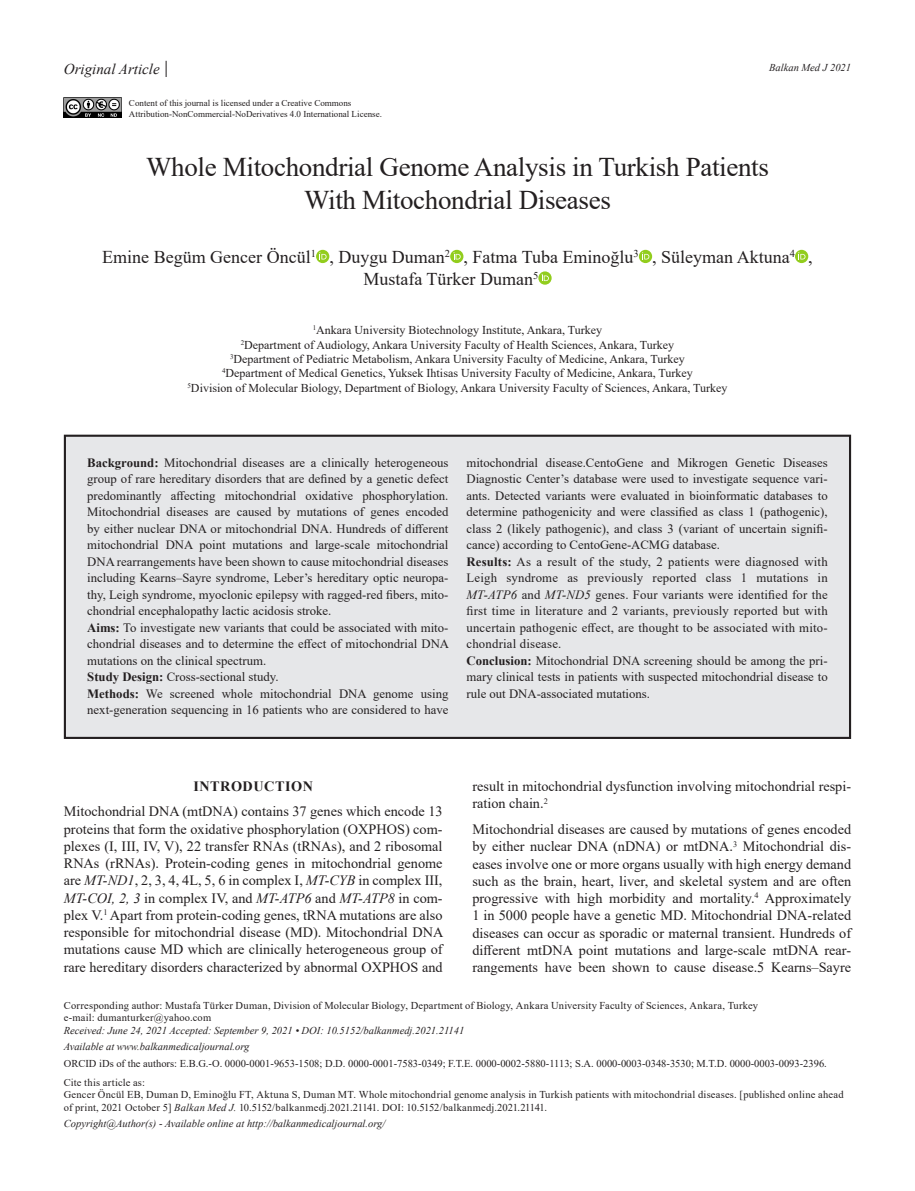
<style>
.page{position:relative;width:915px;height:1191px;background:#fff}
.page>*{position:absolute;margin:0;border:0;box-sizing:border-box;transform-origin:0 0}
.t1{font:27px/32.4px "Times New Roman";letter-spacing:-.015em;color:#231f20;text-align:center}
.t2{font:18px/21.6px "Times New Roman";color:#231f20}
.t3{font:italic 15px "Times New Roman";color:#231f20}
.t4{font:14.25px/17.2px "Times New Roman";color:#231f20;text-align:justify}
.t5{font:700 14.25px "Times New Roman";letter-spacing:.035em;color:#231f20}
.t6{font:12.75px/16.5px "Times New Roman";color:#231f20}
.t7{font:12px/14.4px "Times New Roman";color:#231f20;text-align:center}
.t8{font:10.5px/12.6px "Times New Roman";letter-spacing:.015em;color:#231f20}
.t9{font:italic 10.5px/16.6px "Times New Roman";color:#231f20}
.t10{font:9px/10.8px "Times New Roman";color:#231f20}
.s1{font-weight:700}
.s2{font-style:italic}
</style>
<div class="page">
<img style="left:64px;top:98px;width:58px;height:20px">
<div style="left:65px;top:436px;width:784px;height:302px;background:#e6e7e9"></div>
<div style="left:64px;top:434px;width:786px;height:305px;border:2px solid #231f20"></div>
<svg style="left:166px;top:61px;width:1px;height:16px"></svg>
<svg style="left:316px;top:250px;width:13px;height:13px"></svg>
<svg style="left:319px;top:252px;width:7px;height:7px"></svg>
<svg style="left:450px;top:250px;width:13px;height:13px"></svg>
<svg style="left:453px;top:252px;width:7px;height:7px"></svg>
<svg style="left:638px;top:250px;width:14px;height:13px"></svg>
<svg style="left:642px;top:252px;width:7px;height:7px"></svg>
<svg style="left:794px;top:250px;width:14px;height:13px"></svg>
<svg style="left:798px;top:252px;width:7px;height:7px"></svg>
<svg style="left:538px;top:271px;width:13px;height:14px"></svg>
<svg style="left:541px;top:274px;width:7px;height:7px"></svg>
<p class="t3" style="left:64px;top:59px;width:97px">Original Article</p>
<p class="t10" style="left:129px;top:97px;width:254px">Content of this journal is licensed under a Creative Commons<br>Attribution-NonCommercial-NoDerivatives 4.0 International License.</p>
<p class="t9" style="left:768px;top:59px;width:83px">Balkan Med J 2021</p>
<h1 class="t1" style="left:146px;top:150px;width:624px">Whole Mitochondrial Genome Analysis in Turkish Patients<br>With Mitochondrial Diseases</h1>
<h2 class="t2" style="left:363px;top:246px;width:451px;text-indent:-261px">Emine Begüm Gencer Öncül<sup>1</sup> , Duygu Duman<sup>2</sup> , Fatma Tuba Eminoğlu<sup>3</sup> , Süleyman Aktuna<sup>4</sup> ,<br>Mustafa Türker Duman<sup>5</sup></h2>
<p class="t7" style="left:187px;top:322px;width:541px"><sup>1</sup>Ankara University Biotechnology Institute, Ankara, Turkey<br><sup>2</sup>Department of Audiology, Ankara University Faculty of Health Sciences, Ankara, Turkey<br><sup>3</sup>Department of Pediatric Metabolism, Ankara University Faculty of Medicine, Ankara, Turkey<br><sup>4</sup>Department of Medical Genetics, Yuksek Ihtisas University Faculty of Medicine, Ankara, Turkey<br><sup>5</sup>Division of Molecular Biology, Department of Biology, Ankara University Faculty of Sciences, Ankara, Turkey</p>
<p class="t6" style="left:87px;top:454px;width:363px"><span class="s1">Background:</span> Mitochondrial diseases are a clinically heterogeneous group of rare hereditary disorders that are defined by a genetic defect predominantly affecting mitochondrial oxidative phosphorylation.<br>Mitochondrial diseases are caused by mutations of genes encoded by either nuclear DNA or mitochondrial DNA. Hundreds of different mitochondrial DNA point mutations and large-scale mitochondrial DNA rearrangements have been shown to cause mitochondrial diseases including Kearns–Sayre syndrome, Leber’s hereditary optic neuropa&shy;thy, Leigh syndrome, myoclonic epilepsy with ragged-red fibers, mito&shy;chondrial encephalopathy lactic acidosis stroke.<br><span class="s1">Aims:</span> To investigate new variants that could be associated with mito&shy;chondrial diseases and to determine the effect of mitochondrial DNA mutations on the clinical spectrum.<br><span class="s1">Study Design:</span> Cross-sectional study.<br><span class="s1">Methods:</span> We screened whole mitochondrial DNA genome using next-generation sequencing in 16 patients who are considered to have</p>
<p class="t6" style="left:466px;top:454px;width:362px">mitochondrial disease.CentoGene and Mikrogen Genetic Diseases Diagnostic Center’s database were used to investigate sequence vari&shy;ants. Detected variants were evaluated in bioinformatic databases to determine pathogenicity and were classified as class 1 (pathogenic), class 2 (likely pathogenic), and class 3 (variant of uncertain signifi&shy;cance) according to CentoGene-ACMG database.<br><span class="s1">Results:</span> As a result of the study, 2 patients were diagnosed with Leigh syndrome as previously reported class 1 mutations in <span class="s2">MT-ATP6</span> and <span class="s2">MT-ND5</span> genes. Four variants were identified for the first time in literature and 2 variants, previously reported but with uncertain pathogenic effect, are thought to be associated with mito&shy;chondrial disease.<br><span class="s1">Conclusion:</span> Mitochondrial DNA screening should be among the pri&shy;mary clinical tests in patients with suspected mitochondrial disease to rule out DNA-associated mutations.</p>
<p class="t5" style="left:193px;top:775px;width:121px">INTRODUCTION</p>
<p class="t4" style="left:64px;top:802px;width:381px">Mitochondrial DNA (mtDNA) contains 37 genes which encode 13 proteins that form the oxidative phosphorylation (OXPHOS) com&shy;plexes (I, III, IV, V), 22 transfer RNAs (tRNAs), and 2 ribosomal RNAs (rRNAs). Protein-coding genes in mitochondrial genome are <span class="s2">MT-ND1</span>, 2, 3, 4, 4L, 5, 6 in complex I, <span class="s2">MT-CYB</span> in complex III, <span class="s2">MT-COI, 2, 3</span> in complex IV, and <span class="s2">MT-ATP6</span> and <span class="s2">MT-ATP8</span> in com&shy;plex V.<sup>1</sup> Apart from protein-coding genes, tRNA mutations are also responsible for mitochondrial disease (MD). Mitochondrial DNA mutations cause MD which are clinically heterogeneous group of rare hereditary disorders characterized by abnormal OXPHOS and</p>
<p class="t4" style="left:472px;top:777px;width:380px">result in mitochondrial dysfunction involving mitochondrial respi&shy;ration chain.<sup>2</sup></p>
<p class="t4" style="left:472px;top:820px;width:380px">Mitochondrial diseases are caused by mutations of genes encoded by either nuclear DNA (nDNA) or mtDNA.<sup>3</sup> Mitochondrial dis&shy;eases involve one or more organs usually with high energy demand such as the brain, heart, liver, and skeletal system and are often progressive with high morbidity and mortality.<sup>4</sup> Approximately 1 in 5000 people have a genetic MD. Mitochondrial DNA-related diseases can occur as sporadic or maternal transient. Hundreds of different mtDNA point mutations and large-scale mtDNA rear&shy;rangements have been shown to cause disease.5 Kearns–Sayre</p>
<p class="t8" style="left:64px;top:998px;width:695px">Corresponding author: Mustafa Türker Duman, Division of Molecular Biology, Department of Biology, Ankara University Faculty of Sciences, Ankara, Turkey e-mail: dumanturker@yahoo.com</p>
<p class="t9" style="left:64px;top:1021px;width:402px">Received: June 24, 2021 Accepted: September 9, 2021 • DOI: 10.5152/balkanmedj.2021.21141<br>Available at www.balkanmedicaljournal.org</p>
<p class="t8" style="left:64px;top:1053px;width:764px;line-height:18.9px">ORCID iDs of the authors: E.B.G.-O. 0000-0001-9653-1508; D.D. 0000-0001-7583-0349; F.T.E. 0000-0002-5880-1113; S.A. 0000-0003-0348-3530; M.T.D. 0000-0003-0093-2396.<br>Cite this article as:</p>
<p class="t8" style="left:64px;top:1088px;width:781px">Gencer Öncül EB, Duman D, Eminoğlu FT, Aktuna S, Duman MT. Whole mitochondrial genome analysis in Turkish patients with mitochondrial diseases. [published online ahead of print, 2021 October 5] <span class="s2">Balkan Med J.</span> 10.5152/balkanmedj.2021.21141. DOI: 10.5152/balkanmedj.2021.21141.</p>
<p class="t9" style="left:64px;top:1115px;width:323px">Copyright@Author(s) - Available online at http://balkanmedicaljournal.org/</p>
</div>
